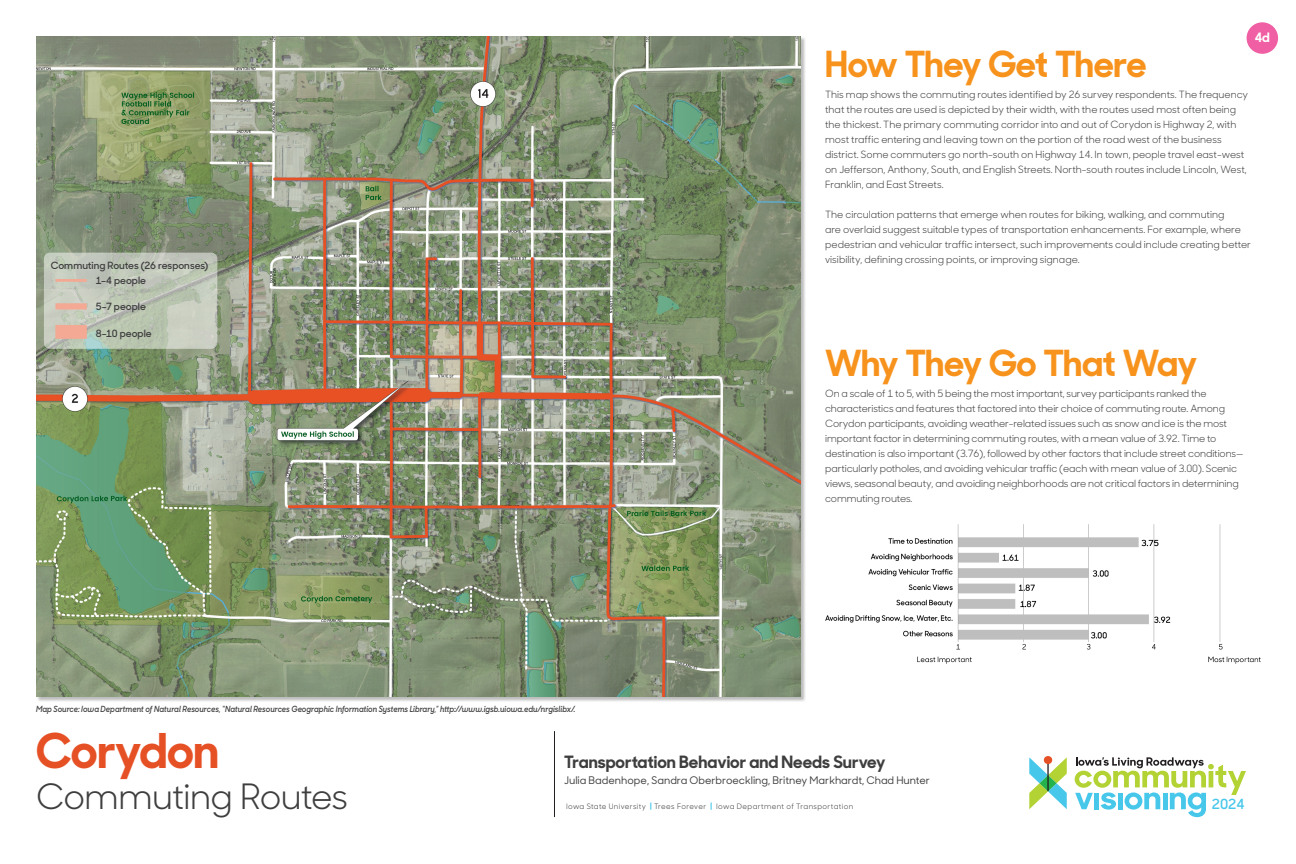
<style>
.page{position:relative;width:1296px;height:864px;background:#fff}
.page>*{position:absolute;margin:0;border:0;box-sizing:border-box;transform-origin:0 0}
.t1{font:700 48px "Sharp Sans No 1";letter-spacing:-.005em;color:#e65025}
.Survey_Big_Heading{font:700 36px "Sharp Sans No 1";letter-spacing:-.02em;color:#f7931d}
.Sharp_Sans_No1__sub_title_1{font:35px "Sharp Sans No 1";letter-spacing:-.015em;color:#3e3e3f}
.t2{font:700 17px "Sharp Sans No 1";color:#3e3e3f}
.t3{font:600 14px "Sharp Sans No 1";color:#47c7ea}
.t4{font:700 13px "Sharp Sans No 1";color:#fff}
.t5{font:500 10.5px "Sharp Sans No 1";color:#3e3e3f}
.Body_Text{font:10px/15px "Sharp Sans No 1";letter-spacing:-.005em;color:#3e3e3f}
.Body_Heading{font:600 10px "Sharp Sans No 1";color:#3e3e3f}
.Captions{font:italic 600 8.5px "Sharp Sans No 1";letter-spacing:.005em;color:#3e3e3f;scale:.9 1}
.t6{font:7.5px "Sharp Sans No 1";letter-spacing:.05em;color:#3e3e3f}
.s1{font-weight:700;color:#47c7ea}
</style>
<div class="page">
<svg style="left:1075px;top:757px;width:171px;height:60px"></svg>
<svg style="left:1029px;top:756px;width:38px;height:53px"></svg>
<hr style="left:554px;top:731px;width:1px;height:86px;background:#231f20">
<img style="left:36px;top:36px;width:764px;height:661px">
<svg style="left:44px;top:253px;width:173px;height:96px;background:#c2c6b7"></svg>
<div style="left:1247px;top:22px;width:31px;height:32px;background:#f05ea3;border-radius:50%"></div>
<img style="left:825px;top:524px;width:436px;height:140px">
<p class="Body_Heading" style="left:51px;top:257px;width:159px">Commuting Routes (26 responses)</p>
<p class="Body_Heading" style="left:96px;top:272px;width:52px">1–4 people</p>
<p class="Body_Heading" style="left:96px;top:299px;width:52px">5–7 people</p>
<p class="Body_Heading" style="left:96px;top:325px;width:57px">8–10 people</p>
<p class="Captions" style="left:36px;top:702px;width:601px">Map Source: Iowa Department of Natural Resources, “Natural Resources Geographic Information Systems Library,” http://www.igsb.uiowa.edu/nrgislibx/.</p>
<p class="Survey_Big_Heading" style="left:825px;top:34px;width:323px">How They Get There</p>
<p class="t4" style="left:1255px;top:27px;width:16px">4d</p>
<p class="Body_Text" style="left:825px;top:86px;width:424px">This map shows the commuting routes identified by 26 survey respondents. The frequency that the routes are used is depicted by their width, with the routes used most often being the thickest. The primary commuting corridor into and out of Corydon is Highway 2, with most traffic entering and leaving town on the portion of the road west of the business district. Some commuters go north-south on Highway 14. In town, people travel east-west on Jefferson, Anthony, South, and English Streets. North-south routes include Lincoln, West, Franklin, and East Streets.</p>
<p class="Body_Text" style="left:825px;top:206px;width:427px">The circulation patterns that emerge when routes for biking, walking, and commuting<br>are overlaid suggest suitable types of transportation enhancements. For example, where pedestrian and vehicular traffic intersect, such improvements could include creating better visibility, defining crossing points, or improving signage.</p>
<p class="Survey_Big_Heading" style="left:825px;top:333px;width:374px">Why They Go That Way</p>
<p class="Body_Text" style="left:825px;top:385px;width:420px">On a scale of 1 to 5, with 5 being the most important, survey participants ranked the characteristics and features that factored into their choice of commuting route. Among Corydon participants, avoiding weather-related issues such as snow and ice is the most important factor in determining commuting routes, with a mean value of 3.92. Time to destination is also important (3.76), followed by other factors that include street conditions— particularly potholes, and avoiding vehicular traffic (each with mean value of 3.00). Scenic views, seasonal beauty, and avoiding neighborhoods are not critical factors in determining commuting routes.</p>
<h1 class="t1" style="left:36px;top:711px;width:185px">Corydon</h1>
<p class="Sharp_Sans_No1__sub_title_1" style="left:36px;top:769px;width:314px">Commuting Routes</p>
<h3 class="t2" style="left:564px;top:748px;width:323px">Transportation Behavior and Needs Survey</h3>
<p class="t5" style="left:564px;top:773px;width:367px">Julia Badenhope, Sandra Oberbroeckling, Britney Markhardt, Chad Hunter</p>
<p class="t6" style="left:566px;top:800px;width:289px">Iowa State University <span class="s1">|</span> Trees Forever <span class="s1">|</span> Iowa Department of Transportation</p>
<h3 class="t3" style="left:1212px;top:793px;width:34px">2024</h3>
</div>
